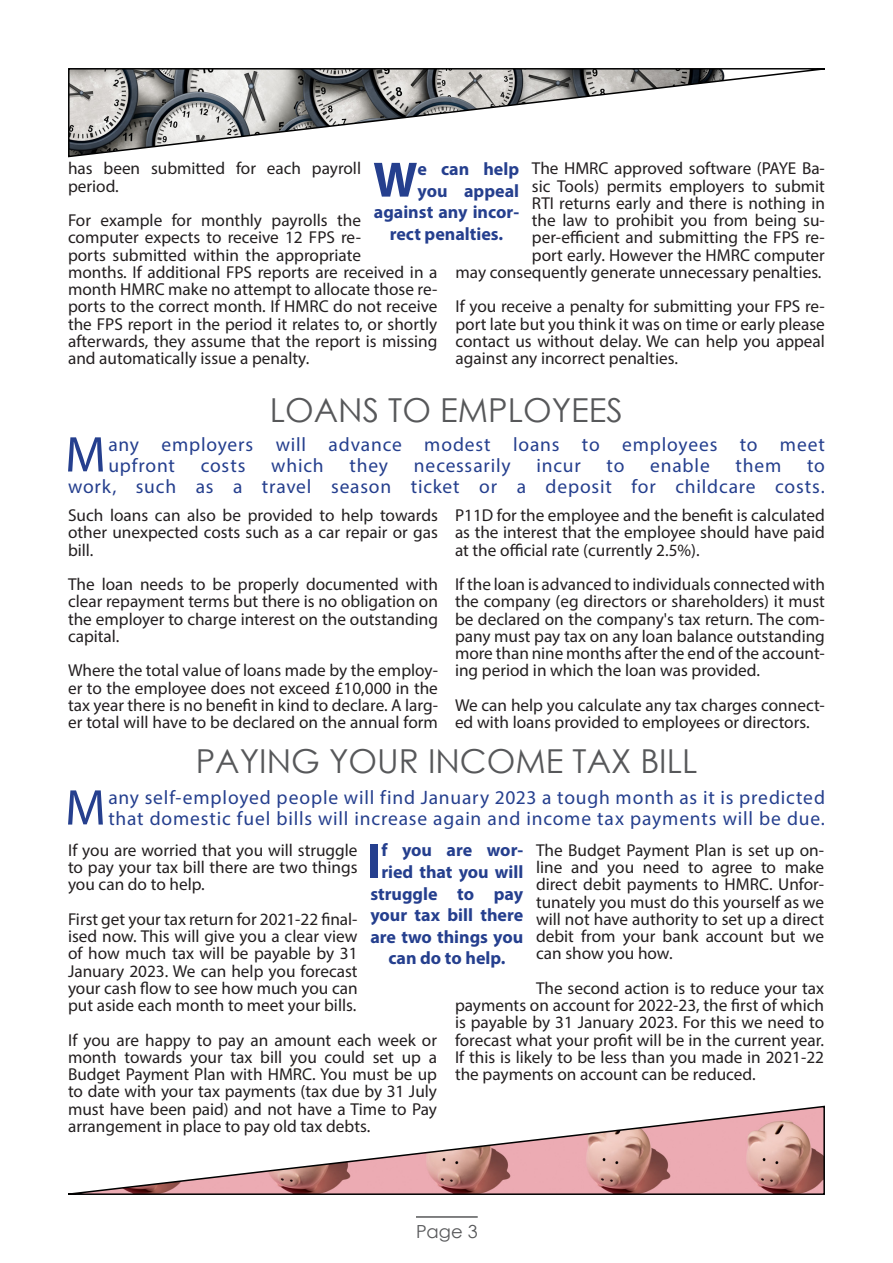
<style>
.page{position:relative;width:893px;height:1263px;background:#fff}
.page>*{position:absolute;margin:0;border:0;box-sizing:border-box;transform-origin:0 0}
.t1{font:50.7px "Myriad Pro";color:#253f8e}
.t2{font:700 50.1px "Myriad Pro";color:#253f8e}
.t3{font:33px "Century Gothic";color:#57585a}
.t4{font:19.5px/21px "Myriad Pro";letter-spacing:.04em;color:#253f8e}
.t5{font:700 18px "Myriad Pro";color:#253f8e}
.t6{font:18px "Century Gothic";color:#57585a}
.t7{font:17.25px/17.2px "Myriad Pro";color:#231f20;text-align:justify}
</style>
<div class="page">
<hr style="left:416px;top:1216px;width:62px;height:2px;background:#57585a">
<svg style="left:68px;top:68px;width:757px;height:90px"></svg>
<svg style="left:68px;top:1105px;width:757px;height:90px"></svg>
<p class="t7" style="left:68px;top:160px;width:295px">has been submitted for each payroll period.</p>
<p class="t7" style="left:68px;top:211px;width:371px;text-align:left">For example for monthly payrolls the<br>computer expects to receive 12 FPS re-<br>ports submitted within the appropriate<br>months. If additional FPS reports are received in a month HMRC make no attempt to allocate those re&shy;ports to the correct month. If HMRC do not receive the FPS report in the period it relates to, or shortly afterwards, they assume that the report is missing and automatically issue a penalty.</p>
<p class="t7" style="left:455px;top:160px;width:371px;text-align:right">The HMRC approved software (PAYE Ba-<br>sic Tools) permits employers to submit<br>RTI returns early and there is nothing in<br>the law to prohibit you from being su&shy;per-efficient and submitting the FPS re-<br>port early. However the HMRC computer<br>may consequently generate unnecessary penalties.</p>
<p class="t7" style="left:455px;top:298px;width:371px">If you receive a penalty for submitting your FPS re&shy;port late but you think it was on time or early please contact us without delay. We can help you appeal against any incorrect penalties.</p>
<p class="t2" style="left:373px;top:147px;width:46px">W</p>
<p class="t5" style="left:418px;top:157px;width:103px">e can help</p>
<p class="t5" style="left:418px;top:179px;width:103px">you appeal</p>
<p class="t5" style="left:374px;top:200px;width:147px">against any incor-</p>
<p class="t5" style="left:390px;top:222px;width:115px">rect penalties.</p>
<p class="t3" style="left:270px;top:387px;width:355px">LOANS TO EMPLOYEES</p>
<p class="t1" style="left:65px;top:423px;width:42px">M</p>
<p class="t4" style="left:108px;top:433px;width:718px">any employers will advance modest loans to employees to meet upfront</p>
<p class="t4" style="left:201px;top:454px;width:46px">costs</p>
<p class="t4" style="left:271px;top:454px;width:54px">which</p>
<p class="t4" style="left:350px;top:454px;width:40px">they</p>
<p class="t4" style="left:414px;top:454px;width:98px">necessarily</p>
<p class="t4" style="left:536px;top:454px;width:46px">incur</p>
<p class="t4" style="left:607px;top:454px;width:19px">to</p>
<p class="t4" style="left:650px;top:454px;width:61px">enable</p>
<p class="t4" style="left:736px;top:454px;width:47px">them</p>
<p class="t4" style="left:68px;top:454px;width:758px;text-align:right">to<br>work, such as a travel season ticket or a deposit for childcare costs.</p>
<p class="t7" style="left:68px;top:506px;width:371px">Such loans can also be provided to help towards other unexpected costs such as a car repair or gas bill.</p>
<p class="t7" style="left:68px;top:575px;width:371px">The loan needs to be properly documented with clear repayment terms but there is no obligation on the employer to charge interest on the outstanding capital.</p>
<p class="t7" style="left:68px;top:662px;width:371px">Where the total value of loans made by the employ&shy;er to the employee does not exceed £10,000 in the tax year there is no benefit in kind to declare. A larg&shy;er total will have to be declared on the annual form</p>
<p class="t7" style="left:455px;top:506px;width:371px">P11D for the employee and the benefit is calculated as the interest that the employee should have paid at the official rate (currently 2.5%).</p>
<p class="t7" style="left:455px;top:575px;width:371px">If the loan is advanced to individuals connected with the company (eg directors or shareholders) it must be declared on the company's tax return. The com&shy;pany must pay tax on any loan balance outstanding more than nine months after the end of the account&shy;ing period in which the loan was provided.</p>
<p class="t7" style="left:455px;top:696px;width:371px">We can help you calculate any tax charges connect&shy;ed with loans provided to employees or directors.</p>
<p class="t3" style="left:196px;top:738px;width:503px">PAYING YOUR INCOME TAX BILL</p>
<p class="t1" style="left:65px;top:776px;width:42px">M</p>
<p class="t4" style="left:108px;top:786px;width:718px">any self-employed people will find January 2023 a tough month as it is predicted that domestic fuel bills will increase again and income tax payments will be due.</p>
<p class="t2" style="left:367px;top:828px;width:16px">I</p>
<p class="t5" style="left:381px;top:839px;width:143px">f you are wor-</p>
<p class="t7" style="left:68px;top:841px;width:291px">If you are worried that you will struggle to pay your tax bill there are two things you can do to help.</p>
<p class="t7" style="left:68px;top:910px;width:291px">First get your tax return for 2021-22 final&shy;ised now. This will give you a clear view of how much tax will be payable by 31<br>January 2023. We can help you forecast your cash flow to see how much you can put aside each month to meet your bills.</p>
<p class="t7" style="left:68px;top:1031px;width:371px">If you are happy to pay an amount each week or month towards your tax bill you could set up a Budget Payment Plan with HMRC. You must be up to date with your tax payments (tax due by 31 July must have been paid) and not have a Time to Pay arrangement in place to pay old tax debts.</p>
<p class="t7" style="left:536px;top:841px;width:290px">The Budget Payment Plan is set up on&shy;line and you need to agree to make direct debit payments to HMRC. Unfor&shy;tunately you must do this yourself as we will not have authority to set up a direct debit from your bank account but we can show you how.</p>
<p class="t7" style="left:455px;top:979px;width:371px;text-indent:81px">The second action is to reduce your tax payments on account for 2022-23, the first of which is payable by 31 January 2023. For this we need to forecast what your profit will be in the current year.<br>If this is likely to be less than you made in 2021-22 the payments on account can be reduced.</p>
<p class="t5" style="left:381px;top:860px;width:144px">ried that you will</p>
<p class="t5" style="left:370px;top:882px;width:154px">struggle to pay</p>
<p class="t5" style="left:370px;top:903px;width:154px">your tax bill there</p>
<p class="t5" style="left:370px;top:925px;width:154px">are two things you</p>
<p class="t5" style="left:388px;top:947px;width:118px">can do to help.</p>
<p class="t6" style="left:416px;top:1218px;width:63px">Page 3</p>
</div>
